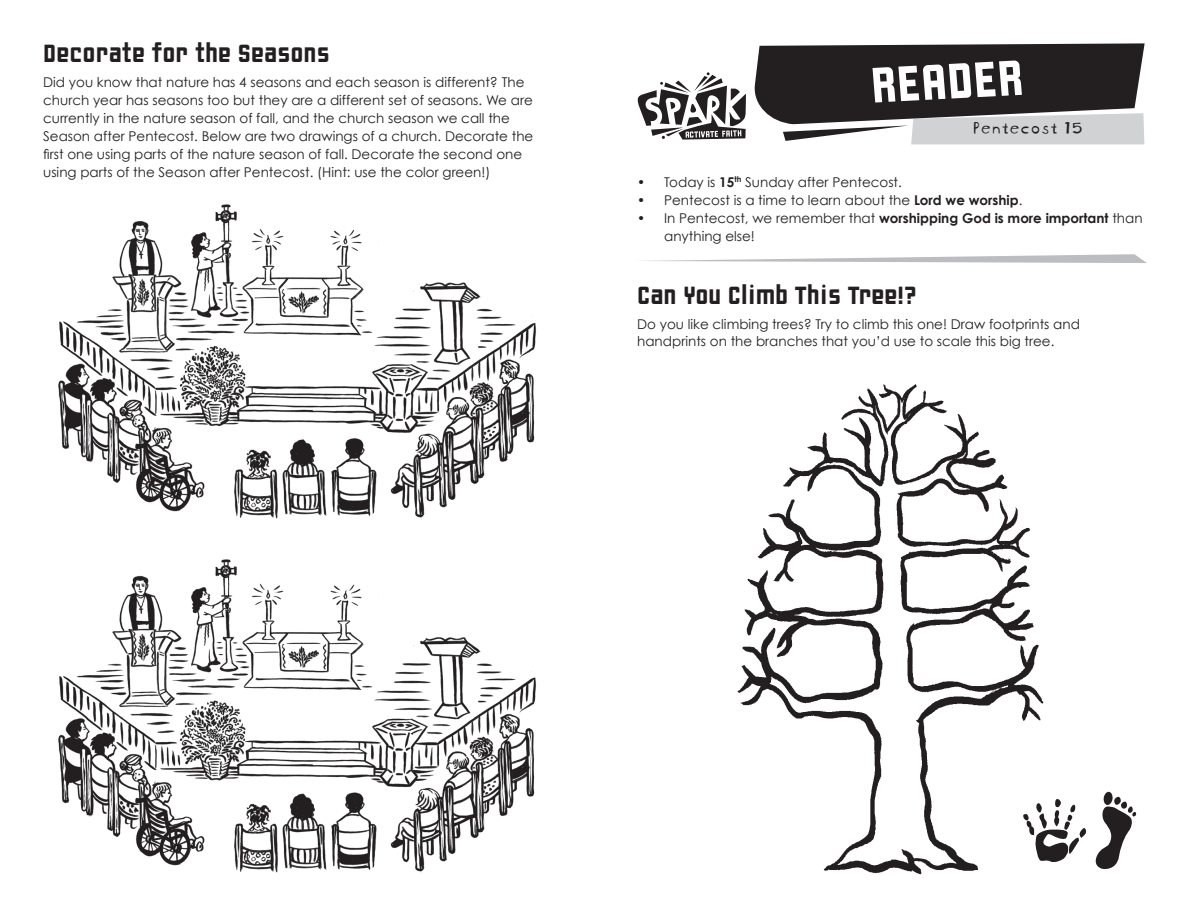
<style>
.page{position:relative;width:1188px;height:918px;background:#fff}
.page>*{position:absolute;margin:0;border:0;box-sizing:border-box;transform-origin:0 0}
.t1{font:54px "Liquorstore";color:#fff}
.t2{font:27px "Liquorstore";color:#231f20}
.t3{font:18px "Blockhead Uplugged";color:#231f20}
.t4{font:13.5px/18px "Century Gothic";color:#231f20}
.s1{font-weight:700}
</style>
<div class="page">
<svg style="left:754px;top:43px;width:391px;height:101px;background:#5b585a"></svg>
<svg style="left:637px;top:72px;width:109px;height:68px"></svg>
<svg style="left:644px;top:254px;width:503px;height:9px"></svg>
<img style="left:58px;top:204px;width:478px;height:316px">
<img style="left:58px;top:559px;width:478px;height:315px">
<img style="left:737px;top:384px;width:307px;height:491px">
<svg style="left:1023px;top:799px;width:63px;height:63px"></svg>
<svg style="left:1096px;top:792px;width:40px;height:77px"></svg>
<h2 class="t2" style="left:43px;top:39px;width:288px">Decorate for the Seasons</h2>
<p class="t4" style="left:43px;top:73px;width:492px">Did you know that nature has 4 seasons and each season is different? The church year has seasons too but they are a different set of seasons. We are currently in the nature season of fall, and the church season we call the Season after Pentecost. Below are two drawings of a church. Decorate the first one using parts of the nature season of fall. Decorate the second one using parts of the Season after Pentecost. (Hint: use the color green!)</p>
<h1 class="t1" style="left:870px;top:57px;width:154px;rotate:-3deg">READER</h1>
<h3 class="t3" style="left:972px;top:113px;width:112px">Pentecost 15</h3>
<p class="t4" style="left:637px;top:173px;width:266px">• Today is <span class="s1">15</span><sup>th</sup> Sunday after Pentecost.</p>
<p class="t4" style="left:637px;top:191px;width:387px">• Pentecost is a time to learn about the <span class="s1">Lord we worship</span>.</p>
<p class="t4" style="left:664px;top:209px;width:480px;text-indent:-27px">• In Pentecost, we remember that <span class="s1">worshipping God is more important</span> than anything else!</p>
<h2 class="t2" style="left:637px;top:281px;width:281px">Can You Climb This Tree!?</h2>
<p class="t4" style="left:637px;top:314px;width:444px">Do you like climbing trees? Try to climb this one! Draw footprints and handprints on the branches that you’d use to scale this big tree.</p>
</div>
